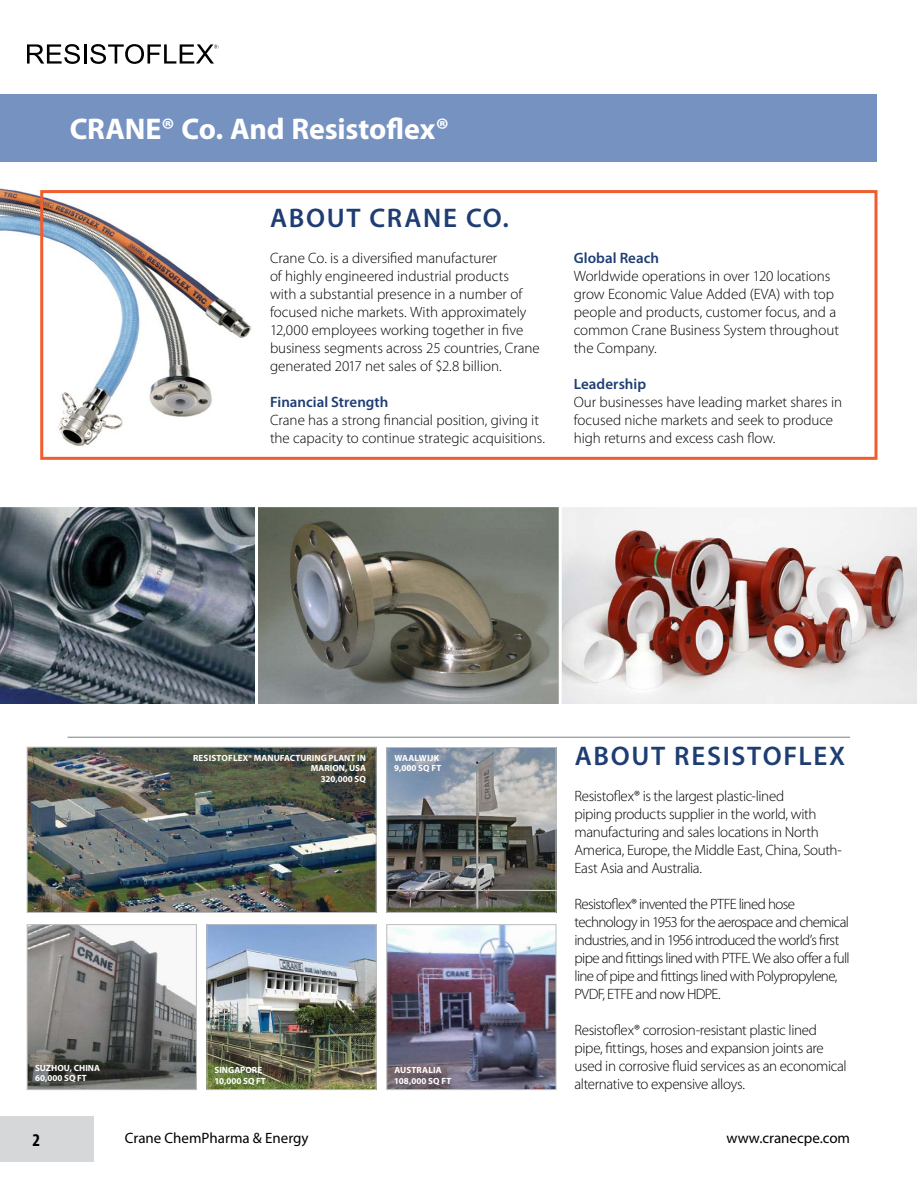
<style>
.page{position:relative;width:918px;height:1188px;background:#fff}
.page>*{position:absolute;margin:0;border:0;box-sizing:border-box;transform-origin:0 0}
.t1{font:700 30px "Myriad Pro";letter-spacing:-.005em;color:#fff}
.t2{font:600 27px "Myriad Pro";letter-spacing:.06em;color:#1e3d73}
.t3{font:700 condensed 18px "Myriad Pro";color:#000}
.t4{font:300 15px/18px "Myriad Pro";letter-spacing:-.01em;color:#000}
.t5{font:300 15px/18px "Myriad Pro";letter-spacing:-.045em;color:#000}
.t6{font:15px "Myriad Pro";color:#000}
.t7{font:600 15px "Myriad Pro";color:#1e3d73}
.t8{font:700 9px/10.5px "Myriad Pro";letter-spacing:.005em;color:#fff}
</style>
<div class="page">
<svg style="left:27px;top:44px;width:53px;height:20px"></svg>
<hr style="left:84px;top:44px;width:3px;height:20px;background:#000">
<svg style="left:90px;top:44px;width:128px;height:20px"></svg>
<div style="left:0;top:94px;width:878px;height:68px;background:#7592c1"></div>
<div style="left:0;top:1116px;width:94px;height:46px;background:#d5d7d8"></div>
<img style="left:0;top:188px;width:251px;height:258px">
<div style="left:40px;top:190px;width:838px;height:270px;border:3px solid #f15d2f"></div>
<img style="left:563px;top:509px;width:352px;height:194px">
<div style="left:560px;top:506px;width:358px;height:200px;border:2px solid #fff"></div>
<img style="left:259px;top:509px;width:298px;height:194px">
<div style="left:256px;top:506px;width:304px;height:200px;border:2px solid #fff"></div>
<svg style="left:0;top:507px;width:255px;height:197px;background:#556069"></svg>
<img style="left:29px;top:749px;width:345px;height:162px">
<div style="left:27px;top:747px;width:349px;height:166px;border:1px solid #babcbe"></div>
<img style="left:29px;top:926px;width:166px;height:162px">
<div style="left:27px;top:924px;width:170px;height:166px;border:1px solid #babcbe"></div>
<img style="left:209px;top:926px;width:165px;height:162px">
<div style="left:207px;top:924px;width:169px;height:166px;border:1px solid #babcbe"></div>
<img style="left:389px;top:926px;width:165px;height:162px">
<div style="left:387px;top:924px;width:169px;height:166px;border:1px solid #babcbe"></div>
<img style="left:389px;top:749px;width:165px;height:162px">
<div style="left:387px;top:747px;width:169px;height:166px;border:1px solid #babcbe"></div>
<hr style="left:68px;top:737px;width:782px;height:1px;background:#7c8084">
<h1 class="t1" style="left:70px;top:110px;width:381px">CRANE® Co. And Resistoflex®</h1>
<h2 class="t2" style="left:270px;top:201px;width:240px">ABOUT CRANE CO.</h2>
<p class="t4" style="left:270px;top:249px;width:271px">Crane Co. is a diversified manufacturer<br>of highly engineered industrial products<br>with a substantial presence in a number of focused niche markets. With approximately 12,000 employees working together in five business segments across 25 countries, Crane generated 2017 net sales of $2.8 billion.</p>
<p class="t7" style="left:270px;top:393px;width:120px">Financial Strength</p>
<p class="t4" style="left:270px;top:411px;width:277px">Crane has a strong financial position, giving it the capacity to continue strategic acquisitions.</p>
<p class="t7" style="left:574px;top:249px;width:87px">Global Reach</p>
<p class="t4" style="left:574px;top:267px;width:267px">Worldwide operations in over 120 locations grow Economic Value Added (EVA) with top people and products, customer focus, and a common Crane Business System throughout the Company.</p>
<p class="t7" style="left:574px;top:375px;width:74px">Leadership</p>
<p class="t4" style="left:574px;top:393px;width:270px">Our businesses have leading market shares in focused niche markets and seek to produce high returns and excess cash flow.</p>
<p class="t8" style="left:193px;top:752px;width:174px;text-align:right">RESISTOFLEX® MANUFACTURING PLANT IN<br>MARION, USA<br>320,000 SQ</p>
<p class="t8" style="left:394px;top:752px;width:49px">WAALWIJK<br>9,000 SQ FT</p>
<p class="t8" style="left:35px;top:1062px;width:66px">SUZHOU, CHINA<br>60,000 SQ FT</p>
<p class="t8" style="left:214px;top:1065px;width:53px">SINGAPORE<br>10,000 SQ FT</p>
<p class="t8" style="left:394px;top:1065px;width:59px">AUSTRALIA<br>108,000 SQ FT</p>
<h2 class="t2" style="left:575px;top:739px;width:272px">ABOUT RESISTOFLEX</h2>
<p class="t4" style="left:575px;top:787px;width:269px">Resistoflex® is the largest plastic-lined<br>piping products supplier in the world, with manufacturing and sales locations in North America, Europe, the Middle East, China, South-East Asia and Australia.</p>
<p class="t5" style="left:575px;top:895px;width:277px">Resistoflex® invented the PTFE lined hose technology in 1953 for the aerospace and chemical industries, and in 1956 introduced the world’s first pipe and fittings lined with PTFE. We also offer a full line of pipe and fittings lined with Polypropylene, PVDF, ETFE and now HDPE.</p>
<p class="t4" style="left:575px;top:1021px;width:274px">Resistoflex® corrosion-resistant plastic lined pipe, fittings, hoses and expansion joints are used in corrosive fluid services as an economical alternative to expensive alloys.</p>
<p class="t3" style="left:33px;top:1128px;width:9px">2</p>
<p class="t6" style="left:125px;top:1128px;width:185px">Crane ChemPharma &amp; Energy</p>
<p class="t6" style="left:726px;top:1128px;width:125px">www.cranecpe.com</p>
</div>
